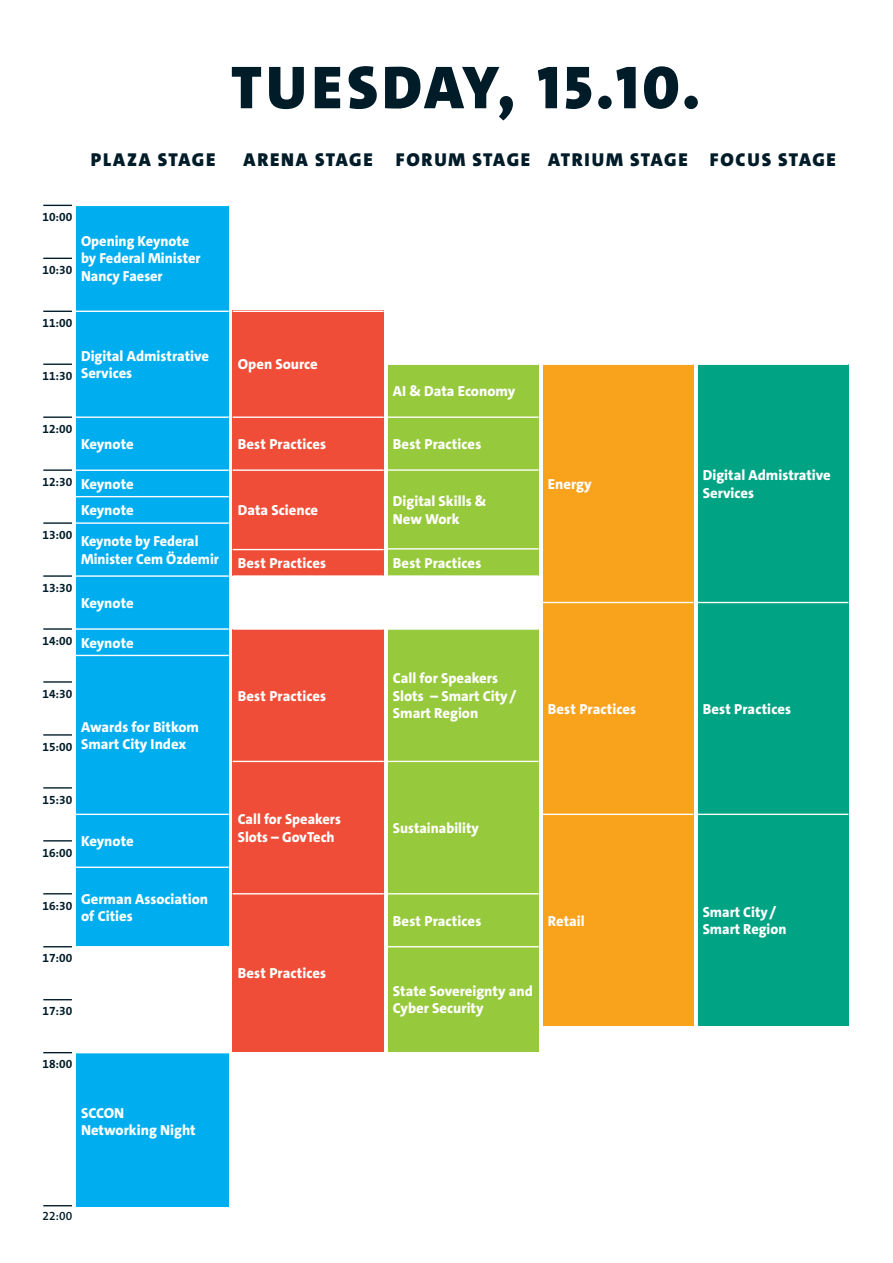
<style>
.page{position:relative;width:893px;height:1263px;background:#fff}
.page>*{position:absolute;margin:0;border:0;box-sizing:border-box;transform-origin:0 0}
.t1{font:900 61.2px "The Sans C4 s";letter-spacing:.07em;color:#001c29}
.t2{font:900 18.75px "The Sans C4 s";letter-spacing:.09em;color:#001c29}
.t3{font:800 14.55px/17.5px "The Sans C4 s";color:#fff}
.t4{font:700 12px "The Sans C4 s";color:#001c29}
.t5{font:600 12px "The Sans C4 s";color:#001c29}
</style>
<div class="page">
<div style="left:76px;top:523px;width:153px;height:53px;background:#00aeef"></div>
<div style="left:388px;top:894px;width:151px;height:53px;background:#97c93c"></div>
<div style="left:76px;top:205px;width:153px;height:106px;background:#00aeef"></div>
<div style="left:388px;top:364px;width:151px;height:53px;background:#97c93c"></div>
<div style="left:543px;top:364px;width:150px;height:238px;background:#f9a21c"></div>
<div style="left:543px;top:602px;width:150px;height:212px;background:#f9a21c"></div>
<div style="left:388px;top:417px;width:151px;height:53px;background:#97c93c"></div>
<div style="left:698px;top:364px;width:150px;height:238px;background:#00a384"></div>
<div style="left:698px;top:602px;width:150px;height:212px;background:#00a384"></div>
<div style="left:233px;top:417px;width:151px;height:53px;background:#ef4d37"></div>
<div style="left:233px;top:470px;width:151px;height:80px;background:#ef4d37"></div>
<div style="left:233px;top:550px;width:151px;height:26px;background:#ef4d37"></div>
<div style="left:233px;top:629px;width:151px;height:132px;background:#ef4d37"></div>
<div style="left:233px;top:761px;width:151px;height:133px;background:#ef4d37"></div>
<div style="left:233px;top:894px;width:151px;height:158px;background:#ef4d37"></div>
<div style="left:233px;top:311px;width:151px;height:106px;background:#ef4d37"></div>
<div style="left:388px;top:549px;width:151px;height:27px;background:#97c93c"></div>
<div style="left:388px;top:761px;width:151px;height:133px;background:#97c93c"></div>
<div style="left:698px;top:814px;width:150px;height:212px;background:#00a384"></div>
<div style="left:388px;top:947px;width:151px;height:105px;background:#97c93c"></div>
<div style="left:543px;top:814px;width:150px;height:212px;background:#f9a21c"></div>
<div style="left:76px;top:311px;width:153px;height:106px;background:#00aeef"></div>
<div style="left:76px;top:417px;width:153px;height:53px;background:#00aeef"></div>
<div style="left:76px;top:497px;width:153px;height:26px;background:#00aeef"></div>
<div style="left:76px;top:629px;width:153px;height:26px;background:#00aeef"></div>
<div style="left:76px;top:470px;width:153px;height:27px;background:#00aeef"></div>
<div style="left:76px;top:575px;width:153px;height:54px;background:#00aeef"></div>
<div style="left:76px;top:655px;width:153px;height:159px;background:#00aeef"></div>
<div style="left:76px;top:814px;width:153px;height:53px;background:#00aeef"></div>
<div style="left:76px;top:867px;width:153px;height:80px;background:#00aeef"></div>
<div style="left:76px;top:1053px;width:153px;height:153px;background:#00aeef"></div>
<div style="left:388px;top:629px;width:151px;height:132px;background:#97c93c"></div>
<div style="left:388px;top:470px;width:151px;height:79px;background:#97c93c"></div>
<hr style="left:233px;top:469px;width:151px;height:2px;background:#fff">
<hr style="left:233px;top:549px;width:151px;height:1px;background:#fff">
<hr style="left:233px;top:575px;width:151px;height:2px;background:#fff">
<hr style="left:233px;top:628px;width:151px;height:2px;background:#fff">
<hr style="left:388px;top:469px;width:151px;height:2px;background:#fff">
<hr style="left:388px;top:416px;width:151px;height:2px;background:#fff">
<hr style="left:543px;top:602px;width:150px;height:1px;background:#fff">
<hr style="left:388px;top:548px;width:151px;height:1px;background:#fff">
<hr style="left:388px;top:761px;width:151px;height:1px;background:#fff">
<hr style="left:543px;top:814px;width:150px;height:1px;background:#fff">
<hr style="left:233px;top:761px;width:151px;height:1px;background:#fff">
<hr style="left:233px;top:893px;width:151px;height:1px;background:#fff">
<hr style="left:388px;top:893px;width:151px;height:1px;background:#fff">
<hr style="left:76px;top:311px;width:153px;height:1px;background:#fff">
<hr style="left:233px;top:311px;width:151px;height:1px;background:#fff">
<hr style="left:388px;top:364px;width:151px;height:1px;background:#fff">
<hr style="left:543px;top:364px;width:150px;height:1px;background:#fff">
<hr style="left:698px;top:364px;width:150px;height:1px;background:#fff">
<hr style="left:76px;top:575px;width:153px;height:2px;background:#fff">
<hr style="left:76px;top:628px;width:153px;height:2px;background:#fff">
<hr style="left:76px;top:416px;width:153px;height:2px;background:#fff">
<hr style="left:76px;top:469px;width:153px;height:2px;background:#fff">
<hr style="left:76px;top:655px;width:153px;height:1px;background:#fff">
<hr style="left:76px;top:814px;width:153px;height:1px;background:#fff">
<hr style="left:76px;top:866px;width:153px;height:2px;background:#fff">
<hr style="left:76px;top:946px;width:153px;height:1px;background:#fff">
<hr style="left:76px;top:205px;width:153px;height:1px;background:#fff">
<hr style="left:388px;top:575px;width:151px;height:2px;background:#fff">
<hr style="left:698px;top:602px;width:150px;height:1px;background:#fff">
<hr style="left:698px;top:814px;width:150px;height:1px;background:#fff">
<hr style="left:388px;top:628px;width:151px;height:2px;background:#fff">
<hr style="left:76px;top:496px;width:153px;height:1px;background:#fff">
<hr style="left:76px;top:522px;width:153px;height:2px;background:#fff">
<hr style="left:233px;top:416px;width:151px;height:2px;background:#fff">
<hr style="left:388px;top:946px;width:151px;height:1px;background:#fff">
<svg style="left:43px;top:205px;width:29px;height:1px"></svg>
<svg style="left:43px;top:258px;width:29px;height:1px"></svg>
<svg style="left:43px;top:311px;width:29px;height:1px"></svg>
<svg style="left:43px;top:364px;width:29px;height:1px"></svg>
<hr style="left:43px;top:416px;width:29px;height:2px;background:#001c29">
<hr style="left:43px;top:469px;width:29px;height:2px;background:#001c29">
<hr style="left:43px;top:522px;width:29px;height:2px;background:#001c29">
<hr style="left:43px;top:575px;width:29px;height:2px;background:#001c29">
<hr style="left:43px;top:628px;width:29px;height:2px;background:#001c29">
<hr style="left:43px;top:681px;width:29px;height:2px;background:#001c29">
<hr style="left:43px;top:734px;width:29px;height:2px;background:#001c29">
<svg style="left:43px;top:787px;width:29px;height:1px"></svg>
<svg style="left:43px;top:840px;width:29px;height:1px"></svg>
<svg style="left:43px;top:893px;width:29px;height:1px"></svg>
<svg style="left:43px;top:946px;width:29px;height:1px"></svg>
<svg style="left:43px;top:999px;width:29px;height:1px"></svg>
<svg style="left:43px;top:1052px;width:29px;height:1px"></svg>
<svg style="left:43px;top:1205px;width:29px;height:1px"></svg>
<h1 class="t1" style="left:231px;top:48px;width:471px">TUESDAY, 15.10.</h1>
<p class="t2" style="left:91px;top:148px;width:126px">PLAZA STAGE</p>
<p class="t2" style="left:244px;top:148px;width:594px">ARENA STAGE FORUM STAGE ATRIUM STAGE FOCUS STAGE</p>
<p class="t4" style="left:43px;top:209px;width:31px">10:00</p>
<p class="t4" style="left:43px;top:262px;width:31px">10:30</p>
<p class="t3" style="left:81px;top:232px;width:121px">Opening Keynote by Federal Minister<br>Nancy Faeser</p>
<p class="t4" style="left:43px;top:315px;width:31px">11:00</p>
<p class="t4" style="left:43px;top:368px;width:31px">11:30</p>
<p class="t3" style="left:81px;top:347px;width:129px">Digital Admistrative<br>Services</p>
<p class="t4" style="left:43px;top:421px;width:31px">12:00</p>
<p class="t3" style="left:81px;top:436px;width:54px">Keynote</p>
<p class="t4" style="left:43px;top:474px;width:31px">12:30</p>
<p class="t4" style="left:43px;top:527px;width:31px">13:00</p>
<p class="t4" style="left:43px;top:580px;width:31px">13:30</p>
<p class="t3" style="left:81px;top:475px;width:54px">Keynote</p>
<p class="t3" style="left:81px;top:502px;width:54px">Keynote</p>
<p class="t3" style="left:81px;top:533px;width:139px">Keynote by Federal<br>Minister Cem Özdemir</p>
<p class="t3" style="left:81px;top:594px;width:54px">Keynote</p>
<p class="t4" style="left:43px;top:633px;width:31px">14:00</p>
<p class="t3" style="left:81px;top:634px;width:54px">Keynote</p>
<p class="t4" style="left:43px;top:686px;width:31px">14:30</p>
<p class="t4" style="left:43px;top:739px;width:31px">15:00</p>
<p class="t3" style="left:81px;top:718px;width:120px">Awards for Bitkom<br>Smart City Index</p>
<p class="t4" style="left:43px;top:792px;width:31px">15:30</p>
<p class="t4" style="left:43px;top:845px;width:31px">16:00</p>
<p class="t3" style="left:81px;top:833px;width:54px">Keynote</p>
<p class="t4" style="left:43px;top:898px;width:31px">16:30</p>
<p class="t3" style="left:81px;top:890px;width:129px">German Association of Cities</p>
<p class="t4" style="left:43px;top:951px;width:31px">17:00</p>
<p class="t4" style="left:43px;top:1004px;width:31px">17:30</p>
<p class="t4" style="left:43px;top:1056px;width:31px">18:00</p>
<p class="t3" style="left:81px;top:1104px;width:116px">SCCON<br>Networking Night</p>
<p class="t3" style="left:238px;top:356px;width:81px">Open Source</p>
<p class="t3" style="left:238px;top:435px;width:90px">Best Practices</p>
<p class="t3" style="left:238px;top:502px;width:82px">Data Science</p>
<p class="t3" style="left:238px;top:555px;width:90px">Best Practices</p>
<p class="t3" style="left:238px;top:687px;width:90px">Best Practices</p>
<p class="t3" style="left:238px;top:811px;width:105px">Call for Speakers<br>Slots – GovTech</p>
<p class="t3" style="left:238px;top:965px;width:90px">Best Practices</p>
<p class="t3" style="left:393px;top:383px;width:124px">AI &amp; Data Economy</p>
<p class="t3" style="left:393px;top:435px;width:90px">Best Practices</p>
<p class="t3" style="left:393px;top:492px;width:95px">Digital Skills &amp;<br>New Work</p>
<p class="t3" style="left:393px;top:554px;width:90px">Best Practices</p>
<p class="t3" style="left:548px;top:475px;width:45px">Energy</p>
<p class="t3" style="left:393px;top:669px;width:125px">Call for Speakers<br>Slots – Smart City/<br>Smart Region</p>
<p class="t3" style="left:548px;top:700px;width:90px">Best Practices</p>
<p class="t3" style="left:393px;top:819px;width:87px">Sustainability</p>
<p class="t3" style="left:393px;top:912px;width:90px">Best Practices</p>
<p class="t3" style="left:548px;top:912px;width:38px">Retail</p>
<p class="t3" style="left:393px;top:982px;width:141px">State Sovereignty and<br>Cyber Security</p>
<p class="t3" style="left:703px;top:466px;width:129px">Digital Admistrative<br>Services</p>
<p class="t3" style="left:703px;top:700px;width:90px">Best Practices</p>
<p class="t3" style="left:703px;top:903px;width:85px">Smart City/<br>Smart Region</p>
<p class="t5" style="left:43px;top:1209px;width:31px">22:00</p>
</div>
